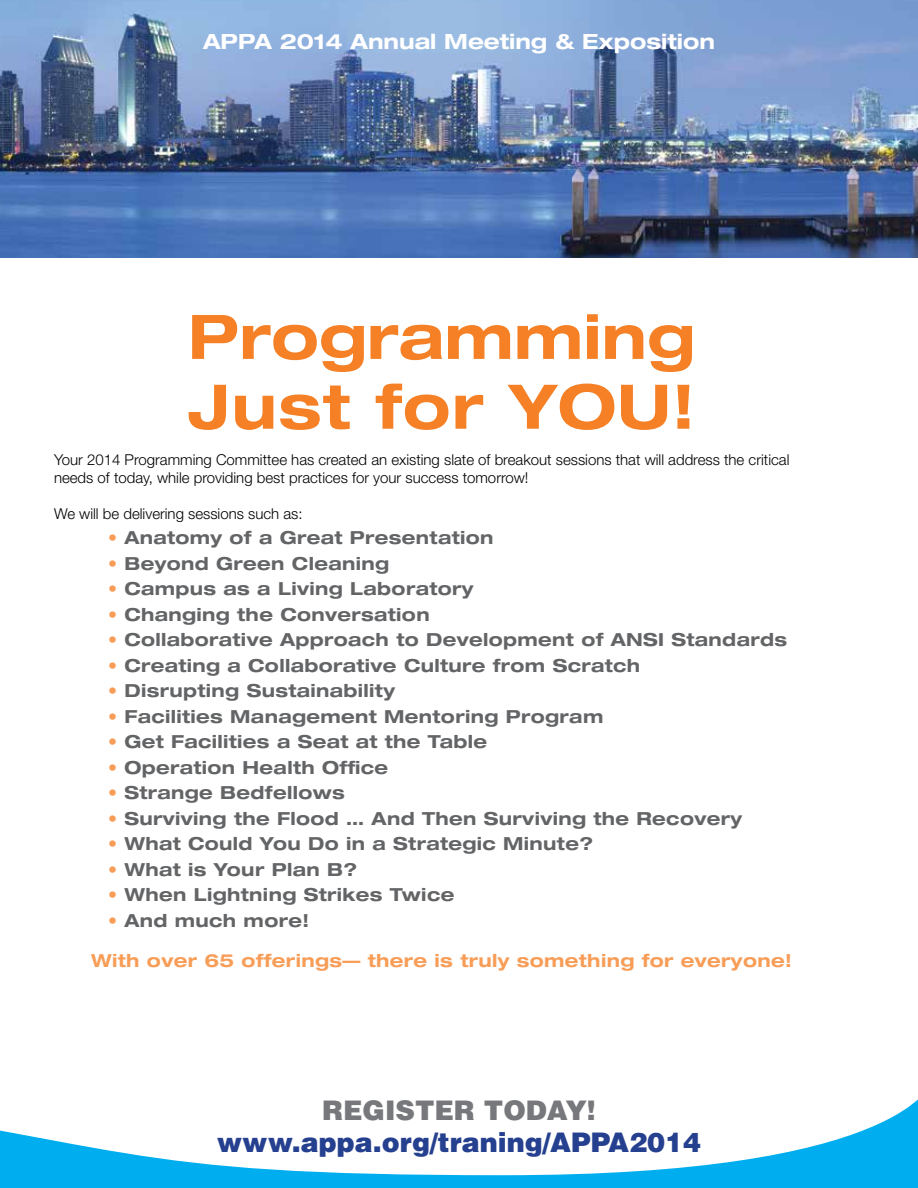
<style>
.page{position:relative;width:918px;height:1188px;background:#fff}
.page>*{position:absolute;margin:0;border:0;box-sizing:border-box;transform-origin:0 0}
.t1{font:700 expanded 61.5px/69.8px "Helvetica Neue";color:#f58025}
.t2{font:900 27px "Helvetica";color:#25408f}
.t3{font:900 27px "Helvetica";color:#77787b}
.t4{font:700 expanded 21px "Helvetica Neue";color:#fff}
.t5{font:700 expanded 18px "Helvetica Neue";letter-spacing:.02em;color:#636466}
.t6{font:700 expanded 18px "Helvetica Neue";letter-spacing:.02em;color:#f89d57}
.t7{font:300 15px/18px "Helvetica Neue";color:#000}
.s1{color:#f89d57}
</style>
<div class="page">
<svg style="left:0;top:1100px;width:917px;height:88px"></svg>
<img style="left:0;top:0;width:917px;height:257px">
<hr style="left:917px;top:0;width:1px;height:1188px;background:#001f5b">
<svg style="left:917px;top:1009px;width:1px;height:179px"></svg>
<p class="t4" style="left:203px;top:28px;width:513px">APPA 2014 Annual Meeting &amp; Exposition</p>
<h1 class="t1" style="left:188px;top:300px;width:508px">Programming<br>Just for YOU!</h1>
<p class="t7" style="left:54px;top:450px;width:737px">Your 2014 Programming Committee has created an existing slate of breakout sessions that will address the critical needs of today, while providing best practices for your success tomorrow!</p>
<p class="t7" style="left:54px;top:504px;width:250px">We will be delivering sessions such as:</p>
<p class="t5" style="left:108px;top:526px;width:387px"><span class="s1">•</span> Anatomy of a Great Presentation</p>
<p class="t5" style="left:108px;top:552px;width:283px"><span class="s1">•</span> Beyond Green Cleaning</p>
<p class="t5" style="left:108px;top:578px;width:367px"><span class="s1">•</span> Campus as a Living Laboratory</p>
<p class="t5" style="left:108px;top:603px;width:323px"><span class="s1">•</span> Changing the Conversation</p>
<p class="t5" style="left:108px;top:629px;width:681px"><span class="s1">•</span> Collaborative Approach to Development of ANSI Standards</p>
<p class="t5" style="left:108px;top:654px;width:534px"><span class="s1">•</span> Creating a Collaborative Culture from Scratch</p>
<p class="t5" style="left:108px;top:680px;width:289px"><span class="s1">•</span> Disrupting Sustainability</p>
<p class="t5" style="left:108px;top:705px;width:497px"><span class="s1">•</span> Facilities Management Mentoring Program</p>
<p class="t5" style="left:108px;top:731px;width:381px"><span class="s1">•</span> Get Facilities a Seat at the Table</p>
<p class="t5" style="left:108px;top:756px;width:282px"><span class="s1">•</span> Operation Health Office</p>
<p class="t5" style="left:108px;top:782px;width:238px"><span class="s1">•</span> Strange Bedfellows</p>
<p class="t5" style="left:108px;top:807px;width:636px"><span class="s1">•</span> Surviving the Flood … And Then Surviving the Recovery</p>
<p class="t5" style="left:108px;top:833px;width:487px"><span class="s1">•</span> What Could You Do in a Strategic Minute?</p>
<p class="t5" style="left:108px;top:858px;width:251px"><span class="s1">•</span> What is Your Plan B?</p>
<p class="t5" style="left:108px;top:884px;width:348px"><span class="s1">•</span> When Lightning Strikes Twice</p>
<p class="t5" style="left:108px;top:909px;width:203px"><span class="s1">•</span> And much more!</p>
<p class="t6" style="left:91px;top:950px;width:702px">With over 65 offerings— there is truly something for everyone!</p>
<h2 class="t3" style="left:322px;top:1092px;width:275px">REGISTER TODAY!</h2>
<h2 class="t2" style="left:217px;top:1125px;width:486px">www.appa.org/traning/APPA2014</h2>
</div>
